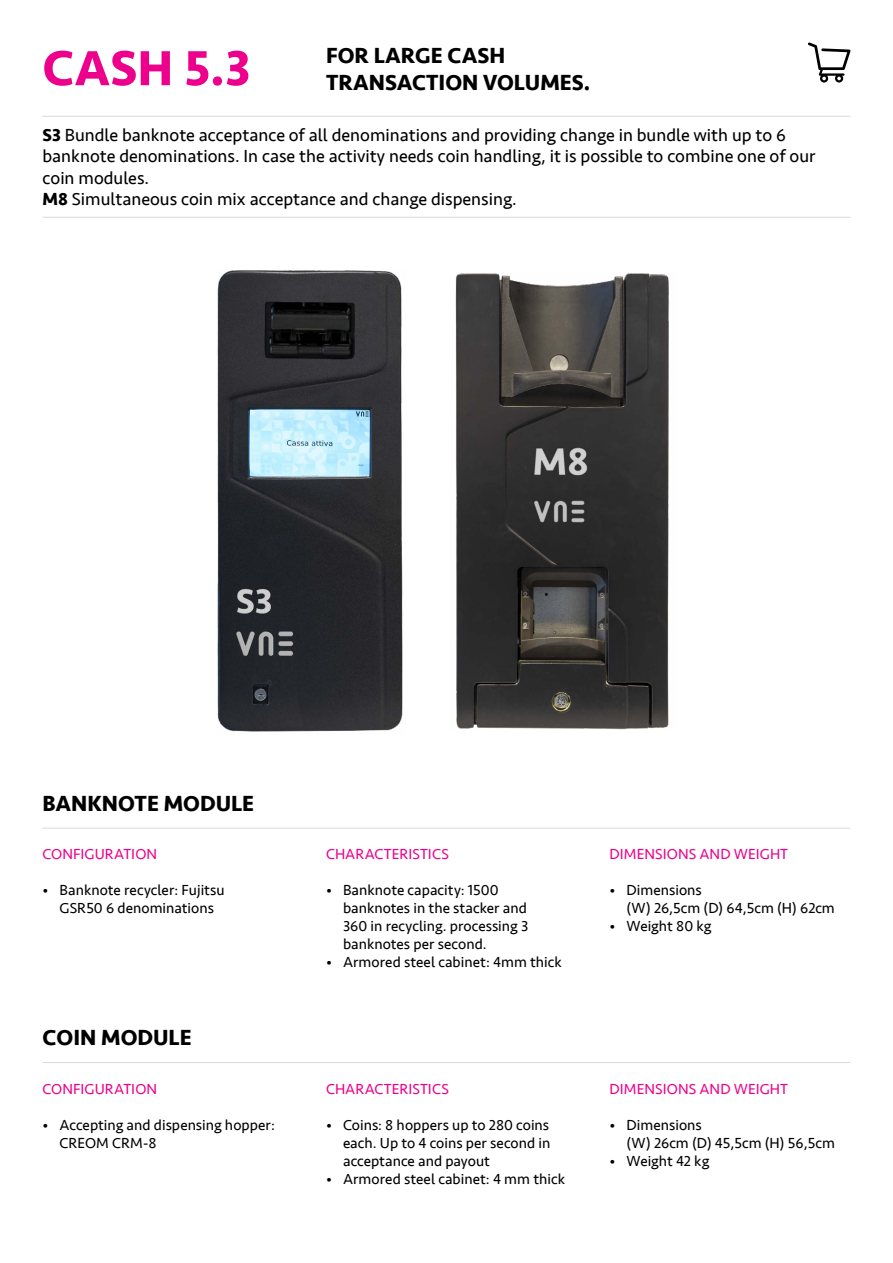
<style>
.page{position:relative;width:893px;height:1263px;background:#fff}
.page>*{position:absolute;margin:0;border:0;box-sizing:border-box;transform-origin:0 0}
.t1{font:700 51px "Seravek";color:#ed008c}
.t2{font:700 22.5px/27px "Seravek";color:#000}
.t3{font:18px/21.6px "Seravek";color:#000}
.t4{font:15px/18px "Seravek";color:#000}
.t5{font:15px "Seravek";letter-spacing:.005em;color:#ed008c}
.s1{font-weight:700}
</style>
<div class="page">
<svg style="left:808px;top:42px;width:42px;height:41px"></svg>
<hr style="left:43px;top:217px;width:807px;height:1px;background:#dadada">
<hr style="left:43px;top:116px;width:807px;height:1px;background:#dadada">
<hr style="left:43px;top:828px;width:807px;height:1px;background:#dadada">
<hr style="left:43px;top:1062px;width:807px;height:1px;background:#dadada">
<img style="left:455px;top:273px;width:214px;height:456px">
<img style="left:217px;top:270px;width:186px;height:462px">
<h1 class="t1" style="left:43px;top:27px;width:209px">CASH 5.3</h1>
<h2 class="t2" style="left:326px;top:42px;width:266px">FOR LARGE CASH<br>TRANSACTION VOLUMES.</h2>
<p class="t3" style="left:43px;top:124px;width:775px"><span class="s1">S3</span> Bundle banknote acceptance of all denominations and providing change in bundle with up to 6 banknote denominations. In case the activity needs coin handling, it is possible to combine one of our coin modules.<br><span class="s1">M8</span> Simultaneous coin mix acceptance and change dispensing.</p>
<h2 class="t2" style="left:43px;top:789px;width:213px">BANKNOTE MODULE</h2>
<p class="t5" style="left:43px;top:843px;width:116px">CONFIGURATION</p>
<p class="t4" style="left:43px;top:881px;width:184px;text-align:center">• Banknote recycler: Fujitsu<br>GSR50 6 denominations</p>
<h2 class="t2" style="left:43px;top:1024px;width:151px">COIN MODULE</h2>
<p class="t5" style="left:43px;top:1077px;width:116px">CONFIGURATION</p>
<p class="t4" style="left:60px;top:1115px;width:217px;text-indent:-17px">• Accepting and dispensing hopper:<br>CREOM CRM-8</p>
<p class="t5" style="left:326px;top:843px;width:124px">CHARACTERISTICS</p>
<p class="t4" style="left:343px;top:881px;width:187px;text-indent:-17px">• Banknote capacity: 1500 banknotes in the stacker and<br>360 in recycling. processing 3 banknotes per second.</p>
<p class="t4" style="left:326px;top:953px;width:237px">• Armored steel cabinet: 4mm thick</p>
<p class="t5" style="left:609px;top:843px;width:180px">DIMENSIONS AND WEIGHT</p>
<p class="t4" style="left:626px;top:881px;width:210px;text-indent:-17px">• Dimensions<br>(W) 26,5cm (D) 64,5cm (H) 62cm</p>
<p class="t4" style="left:609px;top:917px;width:104px">• Weight 80 kg</p>
<p class="t5" style="left:326px;top:1077px;width:124px">CHARACTERISTICS</p>
<p class="t4" style="left:343px;top:1115px;width:209px;text-align:justify;text-indent:-17px">• Coins: 8 hoppers up to 280 coins each. Up to 4 coins per second in acceptance and payout</p>
<p class="t4" style="left:326px;top:1169px;width:240px">• Armored steel cabinet: 4 mm thick</p>
<p class="t5" style="left:609px;top:1077px;width:180px">DIMENSIONS AND WEIGHT</p>
<p class="t4" style="left:626px;top:1115px;width:210px;text-indent:-17px">• Dimensions<br>(W) 26cm (D) 45,5cm (H) 56,5cm</p>
<p class="t4" style="left:609px;top:1151px;width:101px">• Weight 42 kg</p>
</div>
